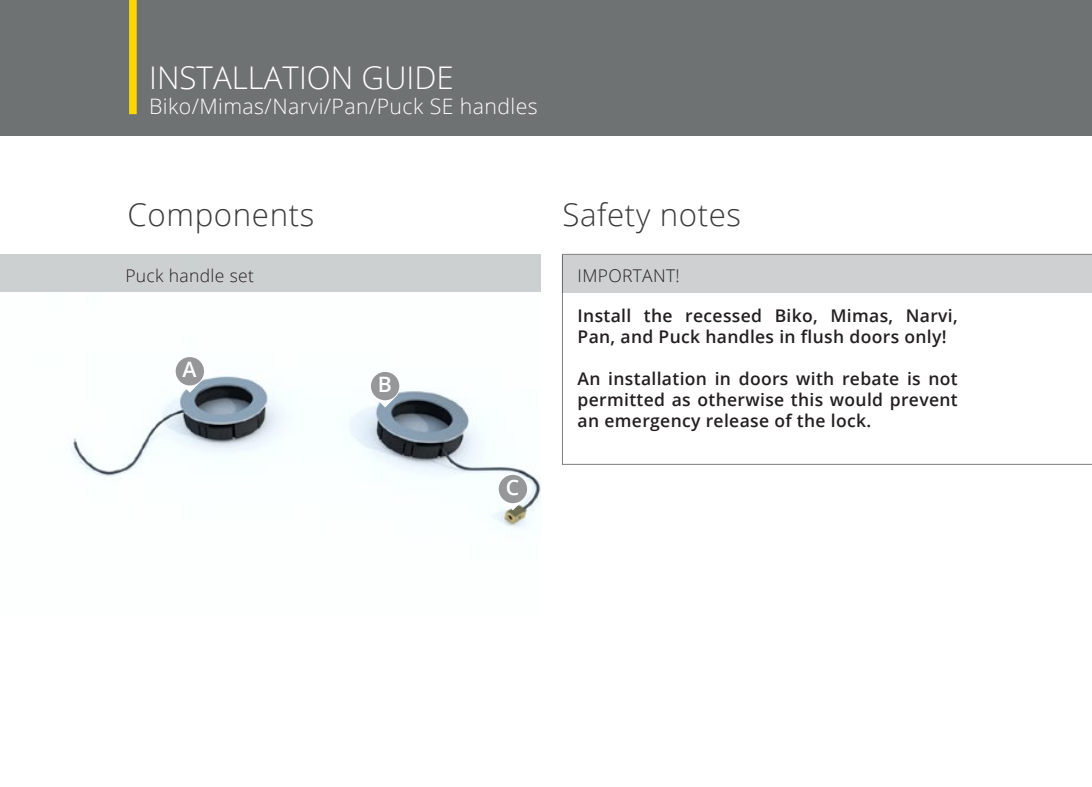
<style>
.page{position:relative;width:1092px;height:787px;background:#fff}
.page>*{position:absolute;margin:0;border:0;box-sizing:border-box;transform-origin:0 0}
.t1{font:300 31.25px "Open Sans";letter-spacing:.02em;color:#3c3b3c}
.t2{font:300 31.25px "Open Sans";color:#fff}
.t3{font:300 21.25px "Open Sans";letter-spacing:.02em;color:#fff}
.t4{font:600 21.25px "Open Sans";color:#fff}
.t5{font:600 17.5px/21px "Open Sans";letter-spacing:.02em;color:#231f20}
.t6{font:300 17.5px "Open Sans";letter-spacing:.02em;color:#231f20}
</style>
<div class="page">
<div style="left:0;top:0;width:1091px;height:135px;background:#6f7273"></div>
<div style="left:129px;top:0;width:8px;height:114px;background:#ffd801"></div>
<img style="left:71px;top:375px;width:469px;height:154px">
<div style="left:0;top:254px;width:540px;height:38px;background:#cdd0d0"></div>
<svg style="left:173px;top:357px;width:33px;height:35px"></svg>
<div style="left:176px;top:357px;width:28px;height:28px;background:#969798;border-radius:50%"></div>
<svg style="left:496px;top:472px;width:33px;height:38px"></svg>
<div style="left:498px;top:475px;width:29px;height:28px;background:#969798;border-radius:50%"></div>
<svg style="left:368px;top:372px;width:33px;height:35px"></svg>
<div style="left:371px;top:372px;width:28px;height:28px;background:#969798;border-radius:50%"></div>
<div style="left:562px;top:254px;width:529px;height:210px;border:1px solid #7c7e7f"></div>
<div style="left:562px;top:255px;width:529px;height:37px;background:#cfd0d1"></div>
<h1 class="t2" style="left:149px;top:56px;width:306px">INSTALLATION GUIDE</h1>
<p class="t3" style="left:149px;top:92px;width:390px">Biko/Mimas/Narvi/Pan/Puck SE handles</p>
<h1 class="t1" style="left:128px;top:193px;width:188px">Components</h1>
<p class="t6" style="left:125px;top:264px;width:130px">Puck handle set</p>
<p class="t4" style="left:183px;top:355px;width:16px">A</p>
<p class="t4" style="left:378px;top:370px;width:16px">B</p>
<p class="t4" style="left:506px;top:473px;width:15px">C</p>
<h1 class="t1" style="left:562px;top:193px;width:180px">Safety notes</h1>
<p class="t6" style="left:577px;top:264px;width:104px">IMPORTANT!</p>
<p class="t5" style="left:577px;top:305px;width:382px">Install the recessed Biko, Mimas, Narvi,<br>Pan, and Puck handles in flush doors only!</p>
<p class="t5" style="left:577px;top:368px;width:382px;text-align:justify">An installation in doors with rebate is not permitted as otherwise this would prevent an emergency release of the lock.</p>
</div>
